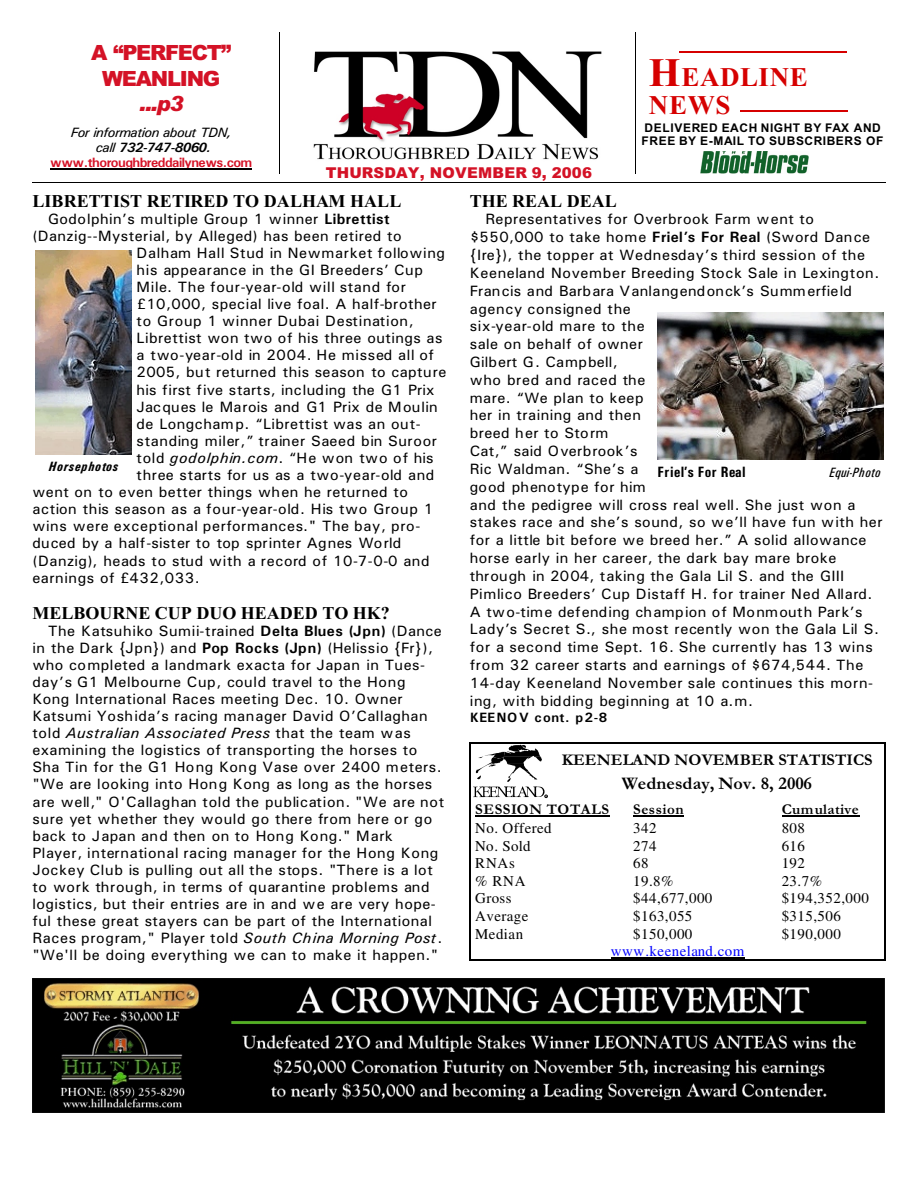
<style>
.page{position:relative;width:918px;height:1188px;background:#fff}
.page>*{position:absolute;margin:0;border:0;box-sizing:border-box;transform-origin:0 0}
.t1{font:700 27px/27.3px "Times New Roman";letter-spacing:.02em;color:#d60000}
.t2{font:900 21px/25.2px "Arial";letter-spacing:-.06em;color:#d41226;text-align:center}
.t3{font:italic 900 21px "Arial";color:#d41226}
.t4{font:700 18px "Times New Roman";color:#000}
.t5{font:700 18px "Garamond";letter-spacing:.005em;color:#000}
.t6{font:700 16.5px "Garamond";letter-spacing:.005em;color:#000}
.t7{font:15px/17.9px "Univers";letter-spacing:.03em;color:#000}
.t8{font:15px "Times";letter-spacing:.03em;color:#000}
.t9{font:15px "Univers";letter-spacing:.01em;color:#000}
.t10{font:700 15px "Garamond";letter-spacing:.035em;color:#000}
.t11{font:900 15px "Arial";letter-spacing:.01em;color:#d41226}
.t12{font:15px "Times";letter-spacing:.03em;color:#00f}
.t13{font:700 15px "Univers Condensed";letter-spacing:.03em;color:#000}
.t14{font:700 13.5px/15px "Univers";letter-spacing:-.04em;color:#d41226;text-align:center}
.t15{font:700 13.5px "Univers";letter-spacing:.04em;color:#000}
.t16{font:italic 700 13.5px "Univers Condensed";letter-spacing:.055em;color:#000}
.t17{font:italic 13.5px "Univers Condensed";letter-spacing:.015em;color:#000}
.t18{font:700 12px/12.8px "Arial";letter-spacing:.045em;color:#000}
.s1{font-weight:400;font-style:italic;color:#000}
.s2{font-style:italic;color:#000}
.s3{font-size:40.5px}
.s4{font-weight:700}
.s5{font-style:italic}
</style>
<div class="page">
<hr style="left:50px;top:169px;width:201px;height:1px;background:#000">
<img style="left:313px;top:51px;width:289px;height:109px">
<img style="left:700px;top:151px;width:108px;height:23px">
<hr style="left:280px;top:32px;width:1px;height:142px;background:#000">
<hr style="left:635px;top:32px;width:1px;height:142px;background:#000">
<hr style="left:32px;top:183px;width:853px;height:1px;background:#000">
<hr style="left:680px;top:51px;width:167px;height:1px;background:#d60000">
<hr style="left:740px;top:111px;width:108px;height:1px;background:#d60000">
<img style="left:32px;top:979px;width:852px;height:133px">
<hr style="left:62px;top:1110px;width:128px;height:1px;background:#000">
<img style="left:35px;top:251px;width:96px;height:204px">
<img style="left:657px;top:312px;width:227px;height:147px">
<svg style="left:473px;top:745px;width:74px;height:53px"></svg>
<hr style="left:475px;top:816px;width:135px;height:1px;background:#000">
<hr style="left:633px;top:816px;width:51px;height:1px;background:#000">
<hr style="left:782px;top:816px;width:77px;height:1px;background:#000">
<hr style="left:611px;top:958px;width:134px;height:1px;background:#000">
<hr style="left:470px;top:742px;width:1px;height:219px;background:#000">
<hr style="left:884px;top:742px;width:1px;height:219px;background:#000">
<hr style="left:470px;top:742px;width:415px;height:1px;background:#000">
<hr style="left:470px;top:960px;width:415px;height:1px;background:#000">
<h2 class="t2" style="left:91px;top:43px;width:142px">A “PERFECT”<br>WEANLING</h2>
<h2 class="t3" style="left:139px;top:95px;width:46px">...p3</h2>
<p class="t14" style="left:50px;top:126px;width:204px"><span class="s1">For information about TDN,<br>call</span> <span class="s2">732-747-8060. </span>www.thoroughbreddailynews.com</p>
<p class="t11" style="left:326px;top:168px;width:268px">THURSDAY, NOVEMBER 9, 2006</p>
<h1 class="t1" style="left:649px;top:66px;width:160px"><span class="s3">H</span>EADLINE<br>NEWS</h1>
<p class="t18" style="left:641px;top:123px;width:244px">DELIVERED EACH NIGHT BY FAX AND<br>FREE BY E-MAIL TO SUBSCRIBERS OF</p>
<p class="t4" style="left:32px;top:195px;width:370px">LIBRETTIST RETIRED TO DALHAM HALL</p>
<p class="t7" style="left:48px;top:211px;width:343px">Godolphin’s multiple Group 1 winner <span class="s4">Librettist</span></p>
<p class="t7" style="left:32px;top:228px;width:371px">(Danzig--Mysterial, by Alleged) has been retired to</p>
<p class="t7" style="left:137px;top:245px;width:310px">Dalham Hall Stud in Newmarket following</p>
<p class="t7" style="left:137px;top:262px;width:288px">his appearance in the GI Breeders’ Cup</p>
<p class="t7" style="left:137px;top:279px;width:271px">Mile. The four-year-old will stand for</p>
<p class="t7" style="left:137px;top:296px;width:302px">£10,000, special live foal. A half-brother</p>
<p class="t7" style="left:137px;top:313px;width:279px">to Group 1 winner Dubai Destination,</p>
<p class="t7" style="left:137px;top:331px;width:307px">Librettist won two of his three outings as</p>
<p class="t7" style="left:137px;top:348px;width:299px">a two-year-old in 2004. He missed all of</p>
<p class="t7" style="left:137px;top:365px;width:311px">2005, but returned this season to capture</p>
<p class="t9" style="left:137px;top:384px;width:300px">his first five starts, including the G1 Prix</p>
<p class="t9" style="left:137px;top:401px;width:303px">Jacques le Marois and G1 Prix de Moulin</p>
<p class="t7" style="left:137px;top:416px;width:286px">de Longchamp. “Librettist was an out-</p>
<p class="t7" style="left:137px;top:433px;width:302px">standing miler,” trainer Saeed bin Suroor</p>
<p class="t7" style="left:137px;top:450px;width:299px">told <span class="s5">godolphin.com</span>. “He won two of his</p>
<p class="t7" style="left:137px;top:467px;width:299px">three starts for us as a two-year-old and</p>
<p class="t7" style="left:32px;top:484px;width:377px">went on to even better things when he returned to</p>
<p class="t7" style="left:32px;top:502px;width:402px">action this season as a four-year-old. His two Group 1</p>
<p class="t7" style="left:32px;top:519px;width:390px">wins were exceptional performances." The bay, pro-</p>
<p class="t9" style="left:32px;top:538px;width:371px">duced by a half-sister to top sprinter Agnes World</p>
<p class="t7" style="left:32px;top:553px;width:399px">(Danzig), heads to stud with a record of 10-7-0-0 and</p>
<p class="t7" style="left:32px;top:570px;width:169px">earnings of £432,033.</p>
<p class="t4" style="left:32px;top:606px;width:359px">MELBOURNE CUP DUO HEADED TO HK?</p>
<p class="t7" style="left:32px;top:623px;width:413px;line-height:17.1px;text-indent:16px">The Katsuhiko Sumii-trained <span class="s4">Delta Blues (Jpn)</span> (Dance in the Dark {Jpn}) and <span class="s4">Pop Rocks (Jpn)</span> (Helissio {Fr}), who completed a landmark exacta for Japan in Tues&shy;day’s G1 Melbourne Cup, could travel to the Hong Kong International Races meeting Dec. 10. Owner Katsumi Yoshida’s racing manager David O’Callaghan told <span class="s5">Australian Associated Press</span> that the team was examining the logistics of transporting the horses to Sha Tin for the G1 Hong Kong Vase over 2400 meters. "We are looking into Hong Kong as long as the horses are well," O'Callaghan told the publication. "We are not sure yet whether they would go there from here or go back to Japan and then on to Hong Kong." Mark Player, international racing manager for the Hong Kong Jockey Club is pulling out all the stops. "There is a lot to work through, in terms of quarantine problems and logistics, but their entries are in and we are very hope&shy;ful these great stayers can be part of the International Races program," Player told <span class="s5">South China Morning Post</span>. "We'll be doing everything we can to make it happen."</p>
<p class="t4" style="left:470px;top:195px;width:149px">THE REAL DEAL</p>
<p class="t7" style="left:470px;top:212px;width:414px;text-indent:16px">Representatives for Overbrook Farm went to $550,000 to take home <span class="s4">Friel’s For Real</span> (Sword Dance {Ire}), the topper at Wednesday’s third session of the Keeneland November Breeding Stock Sale in Lexington.<br>Francis and Barbara Vanlangendonck’s Summerfield agency consigned the<br>six-year-old mare to the<br>sale on behalf of owner<br>Gilbert G. Campbell,<br>who bred and raced the<br>mare. “We plan to keep<br>her in training and then<br>breed her to Storm<br>Cat,” said Overbrook’s<br>Ric Waldman. “She’s a<br>good phenotype for him<br>and the pedigree will cross real well. She just won a stakes race and she’s sound, so we’ll have fun with her for a little bit before we breed her.” A solid allowance horse early in her career, the dark bay mare broke through in 2004, taking the Gala Lil S. and the GIII Pimlico Breeders’ Cup Distaff H. for trainer Ned Allard.<br>A two-time defending champion of Monmouth Park’s Lady’s Secret S., she most recently won the Gala Lil S. for a second time Sept. 16. She currently has 13 wins from 32 career starts and earnings of $674,544. The 14-day Keeneland November sale continues this morn&shy;ing, with bidding beginning at 10 a.m.</p>
<p class="t15" style="left:470px;top:713px;width:139px">KEENOV cont. p2-8</p>
<p class="t16" style="left:49px;top:462px;width:71px">Horsephotos</p>
<p class="t13" style="left:658px;top:466px;width:90px">Friel’s For Real</p>
<p class="t17" style="left:829px;top:467px;width:53px">Equi-Photo</p>
<p class="t6" style="left:562px;top:754px;width:312px">KEENELAND NOVEMBER STATISTICS</p>
<p class="t5" style="left:622px;top:777px;width:192px">Wednesday, Nov. 8, 2006</p>
<p class="t10" style="left:475px;top:805px;width:135px">SESSION TOTALS</p>
<p class="t10" style="left:633px;top:805px;width:52px">Session</p>
<p class="t10" style="left:782px;top:805px;width:79px">Cumulative</p>
<p class="t8" style="left:475px;top:822px;width:78px">No. Offered</p>
<p class="t8" style="left:633px;top:822px;width:25px">342</p>
<p class="t8" style="left:782px;top:822px;width:25px">808</p>
<p class="t8" style="left:475px;top:840px;width:57px">No. Sold</p>
<p class="t8" style="left:633px;top:840px;width:25px">274</p>
<p class="t8" style="left:782px;top:840px;width:25px">616</p>
<p class="t8" style="left:475px;top:858px;width:41px">RNAs</p>
<p class="t8" style="left:633px;top:858px;width:17px">68</p>
<p class="t8" style="left:782px;top:858px;width:25px">192</p>
<p class="t8" style="left:475px;top:875px;width:52px">% RNA</p>
<p class="t8" style="left:633px;top:875px;width:42px">19.8%</p>
<p class="t8" style="left:782px;top:875px;width:42px">23.7%</p>
<p class="t8" style="left:475px;top:893px;width:38px">Gross</p>
<p class="t8" style="left:633px;top:893px;width:81px">$44,677,000</p>
<p class="t8" style="left:782px;top:893px;width:89px">$194,352,000</p>
<p class="t8" style="left:475px;top:911px;width:55px">Average</p>
<p class="t8" style="left:633px;top:911px;width:61px">$163,055</p>
<p class="t8" style="left:782px;top:911px;width:61px">$315,506</p>
<p class="t8" style="left:475px;top:928px;width:49px">Median</p>
<p class="t8" style="left:633px;top:928px;width:61px">$150,000</p>
<p class="t8" style="left:782px;top:928px;width:61px">$190,000</p>
<p class="t12" style="left:611px;top:946px;width:135px">www.keeneland.com</p>
</div>
